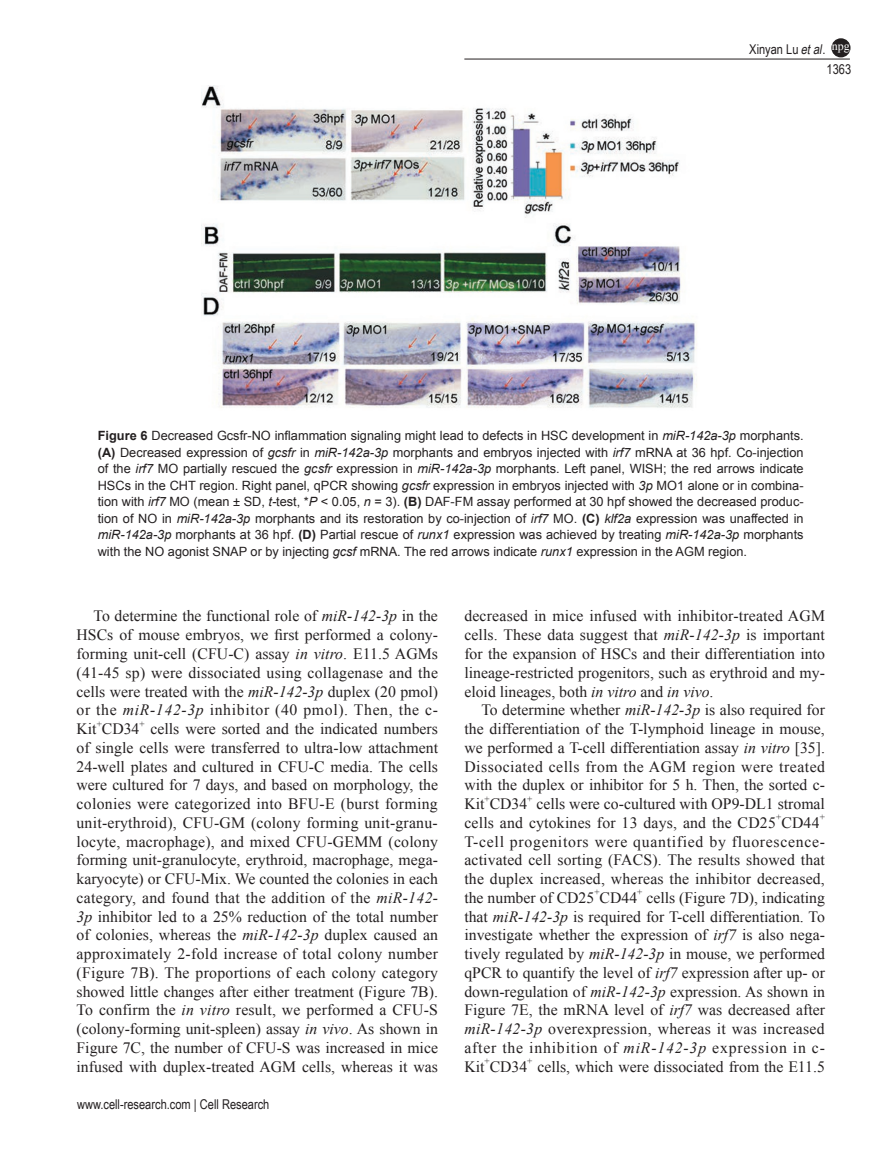
<style>
.page{position:relative;width:893px;height:1170px;background:#fff}
.page>*{position:absolute;margin:0;border:0;box-sizing:border-box;transform-origin:0 0}
.t1{font:15.75px/18.8px "Times New Roman PSMT2";color:#231f20;text-align:justify}
.t2{font:15.75px/18.8px "Times New Roman";letter-spacing:.005em;color:#231f20}
.t3{font:13.5px "Arial Narrow 2";color:#231f20}
.t4{font:12.75px/16.5px "Arial";color:#231f20;text-align:justify}
.t5{font:12px "Times New Roman PSMT2";color:#fff}
.t6{font:9.15px "Times New Roman PSMT2";color:#231f20}
.s1{font-style:italic}
.s2{font-weight:700}
.s3{font-family:"Times New Roman PS Italic MT2"}
.s4{font-family:"Times New Roman PSMT2"}
.s5{font-family:"Times New Roman";font-style:italic}
</style>
<div class="page">
<hr style="left:464px;top:59px;width:386px;height:1px;background:#231f20">
<div style="left:832px;top:39px;width:18px;height:18px;background:#231f20;border-radius:50%"></div>
<div style="left:831px;top:38px;width:19px;height:19px;border:2px solid #231f20;border-radius:50%"></div>
<img style="left:201px;top:85px;width:496px;height:323px">
<p class="t5" style="left:832px;top:38px;width:19px">npg</p>
<p class="t3" style="left:749px;top:40px;width:78px">Xinyan Lu <span class="s1">etal</span>.</p>
<p class="t3" style="left:826px;top:59px;width:26px">1363</p>
<p class="t4" style="left:98px;top:427px;width:707px"><span class="s2">Figure 6</span> Decreased Gcsfr-NO inflammation signaling might lead to defects in HSC development in <span class="s1">miR-142a-3p</span> morphants. <span class="s2">(A)</span> Decreased expression of <span class="s1">gcsfr</span> in <span class="s1">miR-142a-3p</span> morphants and embryos injected with <span class="s1">irf7</span> mRNA at 36 hpf. Co-injection of the <span class="s1">irf7</span> MO partially rescued the <span class="s1">gcsfr</span> expression in <span class="s1">miR-142a-3p</span> morphants. Left panel, WISH; the red arrows indicate HSCs in the CHT region. Right panel, qPCR showing <span class="s1">gcsfr</span> expression in embryos injected with <span class="s1">3p</span> MO1 alone or in combina&shy;tion with <span class="s1">irf7</span> MO (mean ± SD, <span class="s1">t-</span>test, *<span class="s1">P</span> &lt; 0.05, <span class="s1">n</span> = 3). <span class="s2">(B)</span> DAF-FM assay performed at 30 hpf showed the decreased produc&shy;tion of NO in <span class="s1">miR-142a-3p</span> morphants and its restoration by co-injection of <span class="s1">irf7</span> MO. <span class="s2">(C)</span> <span class="s1">klf2a</span> expression was unaffected in <span class="s1">miR-142a-3p</span> morphants at 36 hpf. <span class="s2">(D)</span> Partial rescue of <span class="s1">runx1</span> expression was achieved by treating <span class="s1">miR-142a-3p</span> morphants with the NO agonist SNAP or by injecting <span class="s1">gcsf</span> mRNA. The red arrows indicate <span class="s1">runx1</span> expression in the AGM region.</p>
<p class="t1" style="left:94px;top:606px;width:346px">To determine the functional role of <span class="s3">miR-142-3p</span> in the</p>
<p class="t2" style="left:77px;top:625px;width:363px">HSCs of mouse embryos, we first performed a colony&shy;forming unit-cell (CFU-C) assay <span class="s1">in vitro</span><span class="s4">. E11.5 AGMs</span></p>
<p class="t1" style="left:77px;top:662px;width:363px">(41-45 sp) were dissociated using collagenase and the cells were treated with the <span class="s3">miR-142-3p</span> duplex (20 pmol) or the <span class="s3">miR-142-3p</span> inhibitor (40 pmol). Then, the c-Kit CD34</p>
<p class="t6" style="left:97px;top:717px;width:7px">+</p>
<p class="t6" style="left:139px;top:717px;width:7px">+</p>
<p class="t1" style="left:77px;top:719px;width:363px;text-align:right">cells were sorted and the indicated numbers<br>of single cells were transferred to ultra-low attachment</p>
<p class="t2" style="left:77px;top:756px;width:363px">24-well plates and cultured in CFU-C media. The cells</p>
<p class="t1" style="left:77px;top:775px;width:363px">were cultured for 7 days, and based on morphology, the</p>
<p class="t2" style="left:77px;top:794px;width:363px;text-align:justify">colonies were categorized into BFU-E (burst forming unit-erythroid), CFU-GM (colony forming unit-granu&shy;locyte, macrophage), and mixed CFU-GEMM (colony</p>
<p class="t1" style="left:77px;top:850px;width:363px">forming unit-granulocyte, erythroid, macrophage, mega-</p>
<p class="t2" style="left:77px;top:869px;width:363px">karyocyte) or CFU-Mix. We counted the colonies in each</p>
<p class="t1" style="left:77px;top:887px;width:363px">category, and found that the addition of the <span class="s5">miR-142- </span><span class="s3">3p</span> inhibitor led to a 25% reduction of the total number of colonies, whereas the <span class="s3">miR-142-3p</span> duplex caused an approximately 2-fold increase of total colony number (Figure 7B). The proportions of each colony category showed little changes after either treatment (Figure 7B).</p>
<p class="t2" style="left:77px;top:1000px;width:363px"><span class="s4">To confirm the</span> <span class="s1">in vitro</span> result, we performed a CFU-S</p>
<p class="t1" style="left:77px;top:1019px;width:363px">(colony-forming unit-spleen) assay <span class="s5">in vivo</span>. As shown in</p>
<p class="t2" style="left:77px;top:1037px;width:363px">Figure 7C, the number of CFU-S was increased in mice</p>
<p class="t1" style="left:77px;top:1056px;width:363px">infused with duplex-treated AGM cells, whereas it was</p>
<p class="t3" style="left:77px;top:1094px;width:194px">www.cell-research.com | Cell Research</p>
<p class="t1" style="left:464px;top:606px;width:362px">decreased in mice infused with inhibitor-treated AGM cells. These data suggest that <span class="s3">miR-142-3p</span> is important for the expansion of HSCs and their differentiation into lineage-restricted progenitors, such as erythroid and my&shy;eloid lineages, both <span class="s5">in vitro</span> and <span class="s5">in vivo</span>.</p>
<p class="t1" style="left:464px;top:700px;width:362px;text-indent:17px">To determine whether <span class="s3">miR-142-3p</span> is also required for the differentiation of the T-lymphoid lineage in mouse, we performed a T-cell differentiation assay <span class="s5">in vitro</span> [35].<br>Dissociated cells from the AGM region were treated with the duplex or inhibitor for 5 h. Then, the sorted c-Kit CD34</p>
<p class="t6" style="left:484px;top:792px;width:7px">+</p>
<p class="t6" style="left:527px;top:792px;width:7px">+</p>
<p class="t1" style="left:464px;top:794px;width:362px;text-indent:72px">cells were co-cultured with OP9-DL1 stromal cells and cytokines for 13 days, and the CD25 CD44</p>
<p class="t6" style="left:776px;top:811px;width:7px">+</p>
<p class="t6" style="left:820px;top:811px;width:7px">+</p>
<p class="t1" style="left:464px;top:831px;width:362px">T-cell progenitors were quantified by fluorescence&shy;activated cell sorting (FACS). The results showed that the duplex increased, whereas the inhibitor decreased, the number of CD25 CD44</p>
<p class="t6" style="left:594px;top:886px;width:7px">+</p>
<p class="t6" style="left:637px;top:886px;width:7px">+</p>
<p class="t1" style="left:464px;top:887px;width:362px;text-indent:182px">cells (Figure 7D), indicating that <span class="s3">miR-142-3p</span> is required for T-cell differentiation. To investigate whether the expression of <span class="s5">irf7</span> is also nega&shy;tively regulated by <span class="s3">miR-142-3p</span> in mouse, we performed qPCR to quantify the level of <span class="s5">irf7</span> expression after up- or down-regulation of <span class="s3">miR-142-3p</span> expression. As shown in Figure 7E, the mRNA level of <span class="s5">irf7</span> was decreased after <span class="s3">miR-142-3p</span> overexpression, whereas it was increased after the inhibition of <span class="s3">miR-142-3p</span> expression in c-Kit CD34</p>
<p class="t6" style="left:484px;top:1054px;width:7px">+</p>
<p class="t6" style="left:527px;top:1054px;width:7px">+</p>
<p class="t1" style="left:537px;top:1056px;width:289px">cells, which were dissociated from the E11.5</p>
</div>
